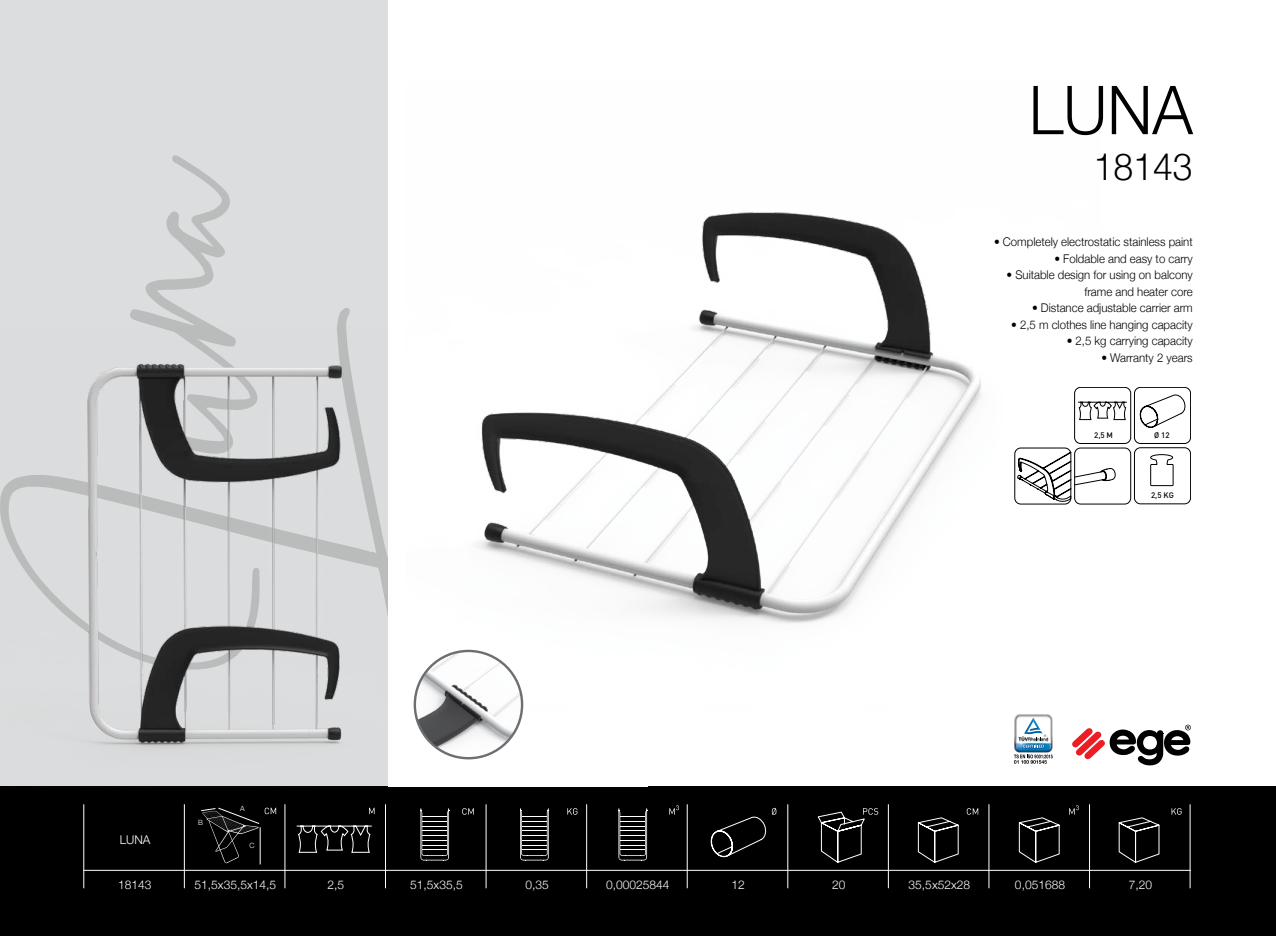
<style>
.page{position:relative;width:1276px;height:936px;background:#fff}
.page>*{position:absolute;margin:0;border:0;box-sizing:border-box;transform-origin:0 0}
.t1{font:300 67.5px "Helvetica Neue";color:#000;scale:.95 1}
.t2{font:300 37.5px "Helvetica Neue";color:#000;scale:.95 1}
.t3{font:300 12px/16.5px "Helvetica Neue";color:#000;text-align:right;scale:.95 1}
.t4{font:300 12px "Helvetica Neue";color:#fff}
.t5{font:500 7.95px "DIN Pro";color:#000}
.t6{font:300 7.2px "Helvetica Neue";color:#fff}
</style>
<div class="page">
<div style="left:0;top:786px;width:1276px;height:149px;background:#000"></div>
<svg style="left:369px;top:807px;width:5px;height:7px"></svg>
<svg style="left:265px;top:807px;width:11px;height:7px"></svg>
<svg style="left:462px;top:808px;width:12px;height:6px"></svg>
<svg style="left:567px;top:808px;width:10px;height:6px"></svg>
<svg style="left:1171px;top:808px;width:10px;height:6px"></svg>
<svg style="left:710px;top:807px;width:66px;height:51px"></svg>
<svg style="left:817px;top:805px;width:343px;height:58px"></svg>
<svg style="left:669px;top:805px;width:10px;height:9px"></svg>
<hr style="left:184px;top:804px;width:1px;height:84px;background:#fff">
<hr style="left:285px;top:804px;width:1px;height:84px;background:#fff">
<hr style="left:385px;top:804px;width:1px;height:84px;background:#fff">
<hr style="left:486px;top:804px;width:1px;height:84px;background:#fff">
<hr style="left:586px;top:804px;width:1px;height:84px;background:#fff">
<hr style="left:687px;top:804px;width:1px;height:84px;background:#fff">
<hr style="left:787px;top:804px;width:1px;height:84px;background:#fff">
<hr style="left:888px;top:804px;width:1px;height:84px;background:#fff">
<hr style="left:988px;top:804px;width:1px;height:84px;background:#fff">
<hr style="left:1089px;top:804px;width:1px;height:84px;background:#fff">
<hr style="left:1189px;top:804px;width:1px;height:84px;background:#fff">
<hr style="left:84px;top:804px;width:1px;height:84px;background:#fff">
<hr style="left:84px;top:870px;width:1106px;height:1px;background:#fff">
<svg style="left:420px;top:808px;width:29px;height:52px"></svg>
<svg style="left:520px;top:808px;width:29px;height:52px"></svg>
<svg style="left:618px;top:808px;width:29px;height:52px"></svg>
<svg style="left:296px;top:825px;width:76px;height:27px"></svg>
<hr style="left:260px;top:827px;width:1px;height:37px;background:#fff">
<svg style="left:201px;top:807px;width:58px;height:56px"></svg>
<div style="left:0;top:0;width:389px;height:786px;background:#dcddde"></div>
<svg style="left:1072px;top:724px;width:119px;height:41px"></svg>
<svg style="left:1014px;top:714px;width:38px;height:49px"></svg>
<svg style="left:130px;top:155px;width:220px;height:172px"></svg>
<div style="left:388px;top:0;width:260px;height:786px;background:#fff"></div>
<img style="left:413px;top:212px;width:687px;height:498px">
<img style="left:0;top:327px;width:391px;height:460px">
<img style="left:415px;top:651px;width:107px;height:107px;border-radius:54px">
<div style="left:414px;top:649px;width:109px;height:110px;border:2px solid #6d6e71;border-radius:50%"></div>
<svg style="left:1014px;top:387px;width:176px;height:117px"></svg>
<h1 class="t1" style="left:1029px;top:69px;width:174px">LUNA</h1>
<h2 class="t2" style="left:1093px;top:144px;width:106px">18143</h2>
<p class="t3" style="left:994px;top:233px;width:211px">• Completely electrostatic stainless paint</p>
<p class="t3" style="left:1054px;top:250px;width:147px">• Foldable and easy to carry</p>
<p class="t3" style="left:1006px;top:266px;width:198px">• Suitable design for using on balcony frame and heater core</p>
<p class="t3" style="left:1032px;top:299px;width:171px">• Distance adjustable carrier arm</p>
<p class="t3" style="left:1011px;top:316px;width:193px">• 2,5 m clothes line hanging capacity</p>
<p class="t3" style="left:1066px;top:332px;width:134px">• 2,5 kg carrying capacity</p>
<p class="t3" style="left:1101px;top:349px;width:98px">• Warranty 2 years</p>
<p class="t5" style="left:1094px;top:428px;width:20px">2,5 M</p>
<p class="t5" style="left:1154px;top:428px;width:17px">Ø 12</p>
<p class="t4" style="left:120px;top:832px;width:32px">LUNA</p>
<p class="t6" style="left:198px;top:818px;width:6px">B</p>
<p class="t6" style="left:240px;top:804px;width:6px">A</p>
<p class="t6" style="left:250px;top:841px;width:7px">C</p>
<p class="t5" style="left:1151px;top:488px;width:24px">2,5 KG</p>
<p class="t4" style="left:118px;top:877px;width:35px">18143</p>
<p class="t4" style="left:194px;top:877px;width:83px">51,5x35,5x14,5</p>
<p class="t4" style="left:328px;top:877px;width:18px">2,5</p>
<p class="t4" style="left:410px;top:877px;width:54px">51,5x35,5</p>
<p class="t4" style="left:525px;top:877px;width:25px">0,35</p>
<p class="t4" style="left:606px;top:877px;width:65px">0,00025844</p>
<p class="t4" style="left:731px;top:877px;width:15px">12</p>
<p class="t4" style="left:832px;top:877px;width:15px">20</p>
<p class="t4" style="left:908px;top:877px;width:63px">35,5x52x28</p>
<p class="t4" style="left:1015px;top:877px;width:52px">0,051688</p>
<p class="t4" style="left:1129px;top:877px;width:25px">7,20</p>
</div>
